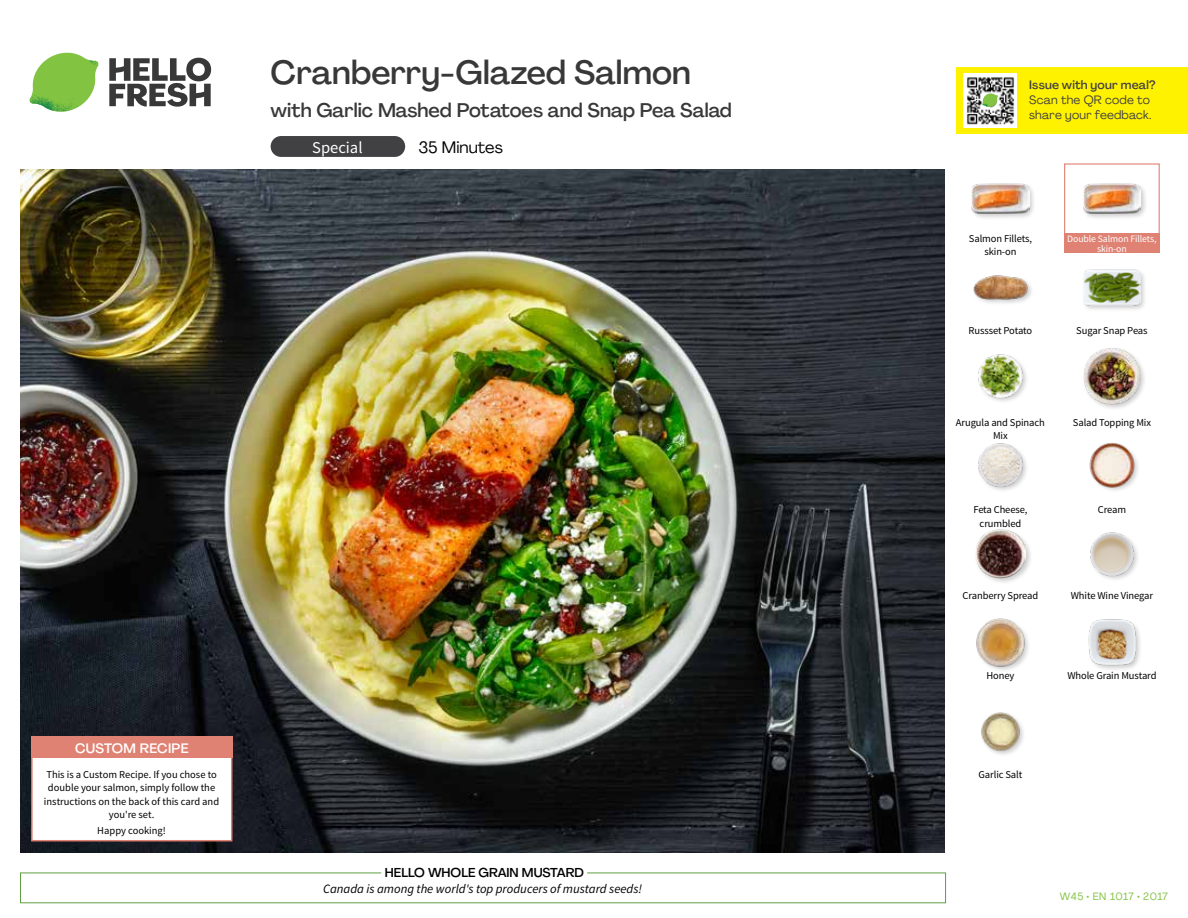
<style>
.page{position:relative;width:1188px;height:918px;background:#fff}
.page>*{position:absolute;margin:0;border:0;box-sizing:border-box;transform-origin:0 0}
.t1{font:500 33px "Agrandir";color:#383839}
.t2{font:500 19.5px "Agrandir";color:#383839}
.t3{font:16.5px "Agrandir";color:#000}
.t4{font:16.5px "Source Sans Pro";color:#fff}
.t5{font:500 13.5px "Agrandir";letter-spacing:.02em;color:#fff}
.t6{font:italic 12.75px "Source Sans Pro";color:#000}
.t7{font:500 12.75px "Agrandir";color:#000}
.t8{font:12px/15px "Agrandir";letter-spacing:.02em;color:#414042}
.t9{font:500 12px "Agrandir";letter-spacing:.02em;color:#414042}
.t10{font:10.5px/13.5px "Source Sans Pro";letter-spacing:-.01em;color:#000;text-align:center}
.t11{font:10.5px "Agrandir";letter-spacing:.04em;color:#82c341}
.t12{font:9.75px/10.5px "Source Sans Pro";letter-spacing:-.01em;color:#fff;text-align:center}
</style>
<div class="page">
<svg style="left:109px;top:57px;width:102px;height:50px"></svg>
<svg style="left:34px;top:53px;width:62px;height:40px"></svg>
<img style="left:67px;top:53px;width:32px;height:26px">
<img style="left:33px;top:75px;width:59px;height:11px">
<img style="left:29px;top:79px;width:61px;height:33px">
<img style="left:65px;top:86px;width:27px;height:25px">
<div style="left:20px;top:873px;width:926px;height:30px;border:1px solid #609f43"></div>
<div style="left:381px;top:865px;width:206px;height:15px;background:#fff"></div>
<img style="left:21px;top:170px;width:924px;height:682px">
<div style="left:271px;top:136px;width:134px;height:21px;background:#414042;border-radius:10px"></div>
<img style="left:981px;top:712px;width:43px;height:43px">
<img style="left:1088px;top:619px;width:52px;height:51px">
<img style="left:976px;top:618px;width:53px;height:52px">
<img style="left:1090px;top:532px;width:48px;height:48px">
<div style="left:974px;top:528px;width:59px;height:57px;background:#000;opacity:.2"></div>
<img style="left:975px;top:529px;width:51px;height:50px">
<img style="left:1089px;top:442px;width:48px;height:48px">
<img style="left:978px;top:443px;width:49px;height:47px">
<div style="left:1082px;top:346px;width:65px;height:66px;background:#000;opacity:.2"></div>
<img style="left:1083px;top:347px;width:58px;height:58px">
<img style="left:978px;top:354px;width:49px;height:48px">
<div style="left:1082px;top:269px;width:65px;height:43px;background:#000;opacity:.2"></div>
<img style="left:1083px;top:269px;width:58px;height:43px">
<div style="left:973px;top:274px;width:61px;height:33px;background:#000;opacity:.2"></div>
<img style="left:973px;top:274px;width:56px;height:28px">
<div style="left:1082px;top:182px;width:66px;height:38px;background:#000;opacity:.2"></div>
<img style="left:1083px;top:182px;width:58px;height:38px">
<div style="left:970px;top:182px;width:66px;height:38px;background:#000;opacity:.2"></div>
<img style="left:972px;top:182px;width:57px;height:38px">
<div style="left:1064px;top:163px;width:96px;height:73px;border:1px solid #df8273"></div>
<div style="left:1064px;top:234px;width:96px;height:19px;background:#df8273"></div>
<div style="left:31px;top:737px;width:201px;height:104px;background:#fff;border:2px solid #df8273"></div>
<div style="left:31px;top:737px;width:202px;height:21px;background:#df8273"></div>
<div style="left:956px;top:67px;width:232px;height:67px;background:#fff200"></div>
<img style="left:964px;top:74px;width:52px;height:54px">
<svg style="left:982px;top:93px;width:16px;height:14px"></svg>
<h1 class="t1" style="left:271px;top:52px;width:422px">Cranberry-Glazed Salmon</h1>
<h2 class="t2" style="left:271px;top:98px;width:463px">with Garlic Mashed Potatoes and Snap Pea Salad</h2>
<h3 class="t4" style="left:312px;top:137px;width:52px">Special</h3>
<h3 class="t3" style="left:418px;top:137px;width:86px">35 Minutes</h3>
<p class="t5" style="left:75px;top:739px;width:115px">CUSTOM RECIPE</p>
<p class="t10" style="left:44px;top:768px;width:177px">This is a Custom Recipe. If you chose to double your salmon, simply follow the instructions on the back of this card and you're set.</p>
<p class="t10" style="left:97px;top:824px;width:70px">Happy cooking!</p>
<p class="t7" style="left:385px;top:864px;width:201px">HELLO WHOLE GRAIN MUSTARD</p>
<p class="t6" style="left:323px;top:881px;width:321px">Canada is among the world's top producers of mustard seeds!</p>
<p class="t9" style="left:1029px;top:77px;width:128px">Issue with your meal?</p>
<p class="t8" style="left:1029px;top:92px;width:124px">Scan the QR code to share your feedback.</p>
<p class="t10" style="left:969px;top:232px;width:65px">Salmon Fillets, skin-on</p>
<p class="t10" style="left:969px;top:324px;width:65px">Russset Potato</p>
<p class="t12" style="left:1067px;top:233px;width:91px">Double Salmon Fillets, skin-on</p>
<p class="t10" style="left:1076px;top:324px;width:73px">Sugar Snap Peas</p>
<p class="t10" style="left:956px;top:416px;width:90px">Arugula and Spinach<br>Mix</p>
<p class="t10" style="left:1073px;top:416px;width:80px">Salad Topping Mix</p>
<p class="t10" style="left:973px;top:503px;width:56px">Feta Cheese, crumbled</p>
<p class="t10" style="left:1098px;top:503px;width:30px">Cream</p>
<p class="t10" style="left:963px;top:589px;width:77px">Cranberry Spread</p>
<p class="t10" style="left:1071px;top:589px;width:84px">White Wine Vinegar</p>
<p class="t10" style="left:986px;top:669px;width:30px">Honey</p>
<p class="t10" style="left:1067px;top:669px;width:91px">Whole Grain Mustard</p>
<p class="t10" style="left:979px;top:768px;width:45px">Garlic Salt</p>
<p class="t11" style="left:1060px;top:890px;width:110px">W45 • EN 1017 • 2017</p>
</div>
